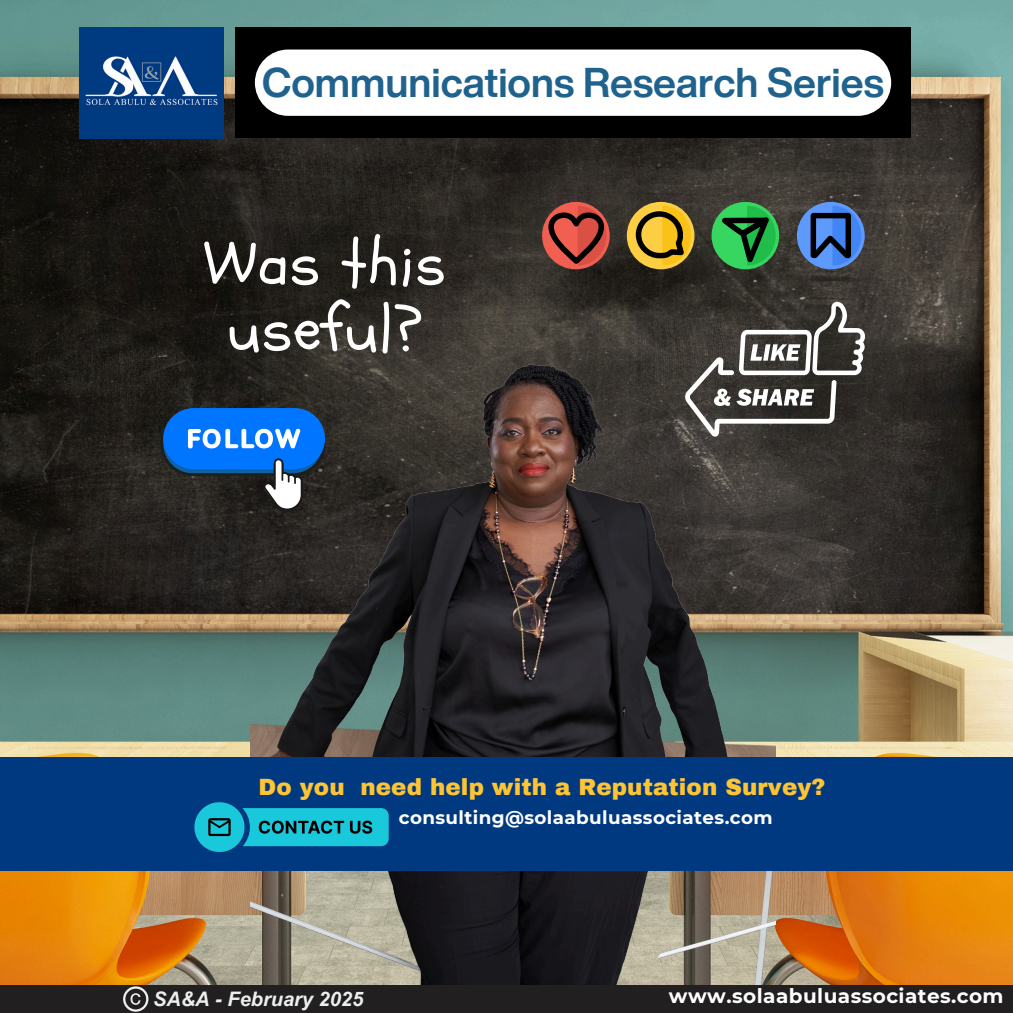
<style>
.page{position:relative;width:1013px;height:1013px;background:#fff}
.page>*{position:absolute;margin:0;border:0;box-sizing:border-box;transform-origin:0 0}
.t1{font:63.12px/65.9px "Schoolbell";letter-spacing:.02em;color:#fff;text-align:center}
.t2{font:700 40.5px "Helvetica Now Display";color:#1f628e}
.t3{font:900 23px "Archivo";letter-spacing:.005em;color:#ffc433}
.t4{font:700 20px "Montserrat";letter-spacing:.02em;color:#fff}
.t5{font:italic 700 20px "Arial MT Pro";color:#eceeef}
.t6{font:700 18.25px "Montserrat";letter-spacing:.02em;color:#fff}
</style>
<div class="page">
<img style="left:0;top:0;width:1012px;height:985px">
<img style="left:251px;top:355px;width:524px;height:629px">
<svg style="left:685px;top:302px;width:180px;height:134px;background:#5b5854"></svg>
<div style="left:163px;top:408px;width:162px;height:61px;background:#0075ff;border-radius:31px"></div>
<svg style="left:160px;top:412px;width:165px;height:100px"></svg>
<div style="left:627px;top:202px;width:67px;height:67px;background:#fcce44;border-radius:50%"></div>
<svg style="left:633px;top:206px;width:58px;height:59px"></svg>
<div style="left:796px;top:202px;width:68px;height:67px;background:#5d9afc;border-radius:50%"></div>
<svg style="left:807px;top:206px;width:54px;height:59px"></svg>
<div style="left:542px;top:202px;width:67px;height:67px;background:#f05f52;border-radius:50%"></div>
<svg style="left:545px;top:206px;width:62px;height:62px"></svg>
<div style="left:711px;top:202px;width:68px;height:67px;background:#36d660;border-radius:50%"></div>
<svg style="left:708px;top:206px;width:67px;height:63px"></svg>
<div style="left:0;top:985px;width:1012px;height:27px;background:#211f20"></div>
<svg style="left:123px;top:986px;width:25px;height:25px"></svg>
<div style="left:0;top:757px;width:1012px;height:113px;background:#013981"></div>
<svg style="left:194px;top:802px;width:194px;height:50px"></svg>
<div style="left:235px;top:27px;width:675px;height:110px;background:#000"></div>
<div style="left:255px;top:50px;width:636px;height:66px;background:#fff;border-radius:33px"></div>
<img style="left:80px;top:27px;width:143px;height:111px">
<p class="t2" style="left:262px;top:52px;width:623px">Communications Research Series</p>
<h1 class="t1" style="left:204px;top:232px;width:243px">Was this useful?</h1>
<p class="t3" style="left:258px;top:775px;width:568px">Do you need help with a Reputation Survey?</p>
<h2 class="t6" style="left:399px;top:805px;width:375px">consulting@solaabuluassociates.com</h2>
<p class="t5" style="left:153px;top:991px;width:212px">SA&amp;A - February 2025</p>
<p class="t4" style="left:669px;top:983px;width:336px">www.solaabuluassociates.com</p>
</div>
